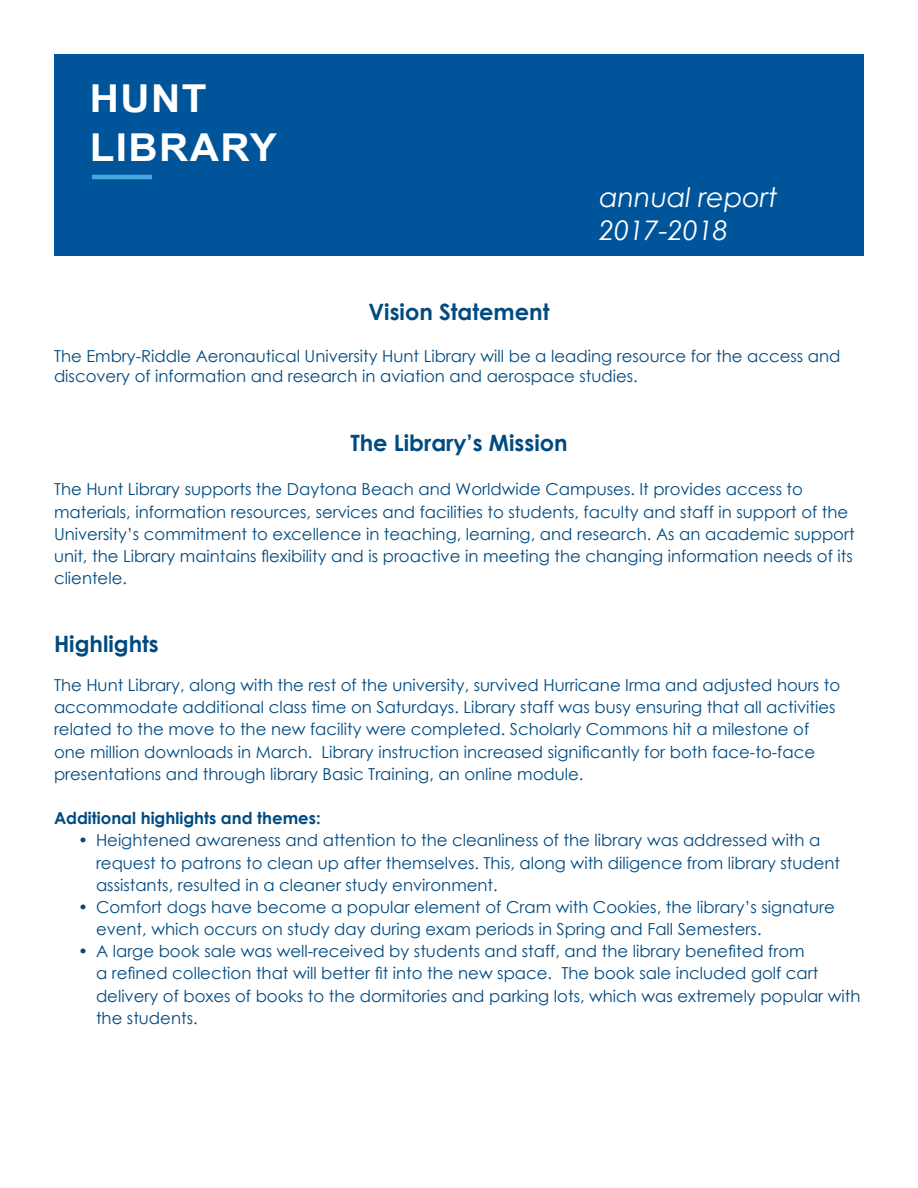
<style>
.page{position:relative;width:918px;height:1188px;background:#fff}
.page>*{position:absolute;margin:0;border:0;box-sizing:border-box;transform-origin:0 0}
.t1{font:700 38.4px/48.6px "Arial";letter-spacing:.035em;color:#fff;scale:1.05 1}
.t2{font:italic 27px/32.4px "Century Gothic";color:#fff}
.t3{font:700 22.5px "Century Gothic";color:#004a80}
.t4{font:16.5px/22.2px "Century Gothic";color:#004a80}
.t5{font:700 16.5px "Century Gothic";color:#004a80}
</style>
<div class="page">
<div style="left:54px;top:54px;width:810px;height:202px;background:#00549a"></div>
<hr style="left:92px;top:175px;width:60px;height:4px;background:#45a8de">
<h1 class="t1" style="left:90px;top:75px;width:180px">HUNT<br>LIBRARY</h1>
<h2 class="t2" style="left:599px;top:181px;width:180px">annual report<br>2017-2018</h2>
<h3 class="t3" style="left:369px;top:295px;width:182px">Vision Statement</h3>
<p class="t4" style="left:54px;top:346px;width:788px;line-height:19.8px">The Embry-Riddle Aeronautical University Hunt Library will be a leading resource for the access and discovery of information and research in aviation and aerospace studies.</p>
<h3 class="t3" style="left:350px;top:425px;width:219px">The Library’s Mission</h3>
<p class="t4" style="left:54px;top:478px;width:802px">The Hunt Library supports the Daytona Beach and Worldwide Campuses. It provides access to materials, information resources, services and facilities to students, faculty and staff in support of the University’s commitment to excellence in teaching, learning, and research. As an academic support unit, the Library maintains flexibility and is proactive in meeting the changing information needs of its clientele.</p>
<h3 class="t3" style="left:54px;top:627px;width:106px">Highlights</h3>
<p class="t4" style="left:54px;top:674px;width:788px">The Hunt Library, along with the rest of the university, survived Hurricane Irma and adjusted hours to accommodate additional class time on Saturdays. Library staff was busy ensuring that all activities related to the move to the new facility were completed. Scholarly Commons hit a milestone of one million downloads in March. Library instruction increased significantly for both face-to-face presentations and through library Basic Training, an online module.</p>
<p class="t5" style="left:54px;top:806px;width:268px">Additional highlights and themes:</p>
<p class="t4" style="left:96px;top:829px;width:746px;text-indent:-18px">• Heightened awareness and attention to the cleanliness of the library was addressed with a request to patrons to clean up after themselves. This, along with diligence from library student assistants, resulted in a cleaner study environment.</p>
<p class="t4" style="left:96px;top:896px;width:740px;text-indent:-18px">• Comfort dogs have become a popular element of Cram with Cookies, the library’s signature event, which occurs on study day during exam periods in Spring and Fall Semesters.</p>
<p class="t4" style="left:96px;top:940px;width:766px;text-indent:-18px">• A large book sale was well-received by students and staff, and the library benefited from<br>a refined collection that will better fit into the new space. The book sale included golf cart delivery of boxes of books to the dormitories and parking lots, which was extremely popular with the students.</p>
</div>
